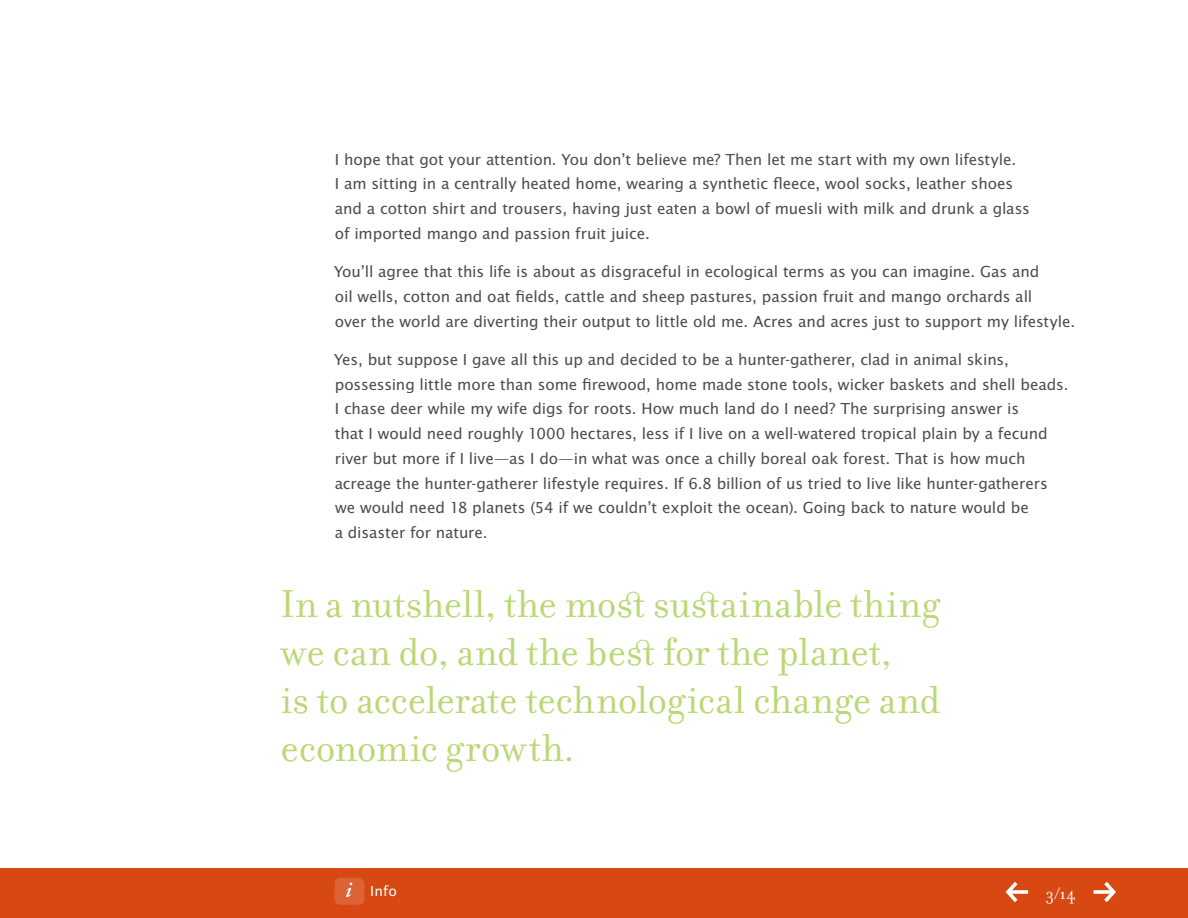
<style>
.page{position:relative;width:1188px;height:918px;background:#fff}
.page>*{position:absolute;margin:0;border:0;box-sizing:border-box;transform-origin:0 0}
.t1{font:42px/48px "Filosofia OT";color:#bad875}
.t2{font:18px "Filosofia OT";color:#fff}
.t3{font:16.5px/24.8px "Lucida Sans EFOP";letter-spacing:-.005em;color:#4b4c4d}
.t4{font:15px "Lucida Sans EFOP";color:#fff}
</style>
<div class="page">
<div style="left:0;top:869px;width:1188px;height:49px;background:#d74812"></div>
<div style="left:334px;top:878px;width:30px;height:27px;background:#dd6336;border-radius:6px"></div>
<svg style="left:346px;top:883px;width:6px;height:14px"></svg>
<svg style="left:1006px;top:882px;width:22px;height:20px"></svg>
<svg style="left:1094px;top:882px;width:22px;height:20px"></svg>
<p class="t3" style="left:335px;top:148px;width:697px">I hope that got your attention. You don’t believe me? Then let me start with my own lifestyle.<br>I am sitting in a centrally heated home, wearing a synthetic fleece, wool socks, leather shoes and a cotton shirt and trousers, having just eaten a bowl of muesli with milk and drunk a glass of imported mango and passion fruit juice.</p>
<p class="t3" style="left:334px;top:260px;width:743px">You’ll agree that this life is about as disgraceful in ecological terms as you can imagine. Gas and<br>oil wells, cotton and oat fields, cattle and sheep pastures, passion fruit and mango orchards all<br>over the world are diverting their output to little old me. Acres and acres just to support my lifestyle.</p>
<p class="t3" style="left:334px;top:348px;width:736px">Yes, but suppose I gave all this up and decided to be a hunter-gatherer, clad in animal skins, possessing little more than some firewood, home made stone tools, wicker baskets and shell beads.<br>I chase deer while my wife digs for roots. How much land do I need? The surprising answer is<br>that I would need roughly 1000 hectares, less if I live on a well-watered tropical plain by a fecund river but more if I live—as I do—in what was once a chilly boreal oak forest. That is how much acreage the hunter-gatherer lifestyle requires. If 6.8 billion of us tried to live like hunter-gatherers we would need 18 planets (54 if we couldn’t exploit the ocean). Going back to nature would be<br>a disaster for nature.</p>
<h1 class="t1" style="left:280px;top:580px;width:662px">In a nutshell, the most sustainable thing we can do, and the best for the planet,<br>is to accelerate technological change and economic growth.</h1>
<p class="t4" style="left:370px;top:883px;width:28px">Info</p>
<p class="t2" style="left:1046px;top:884px;width:31px">3/14</p>
</div>
